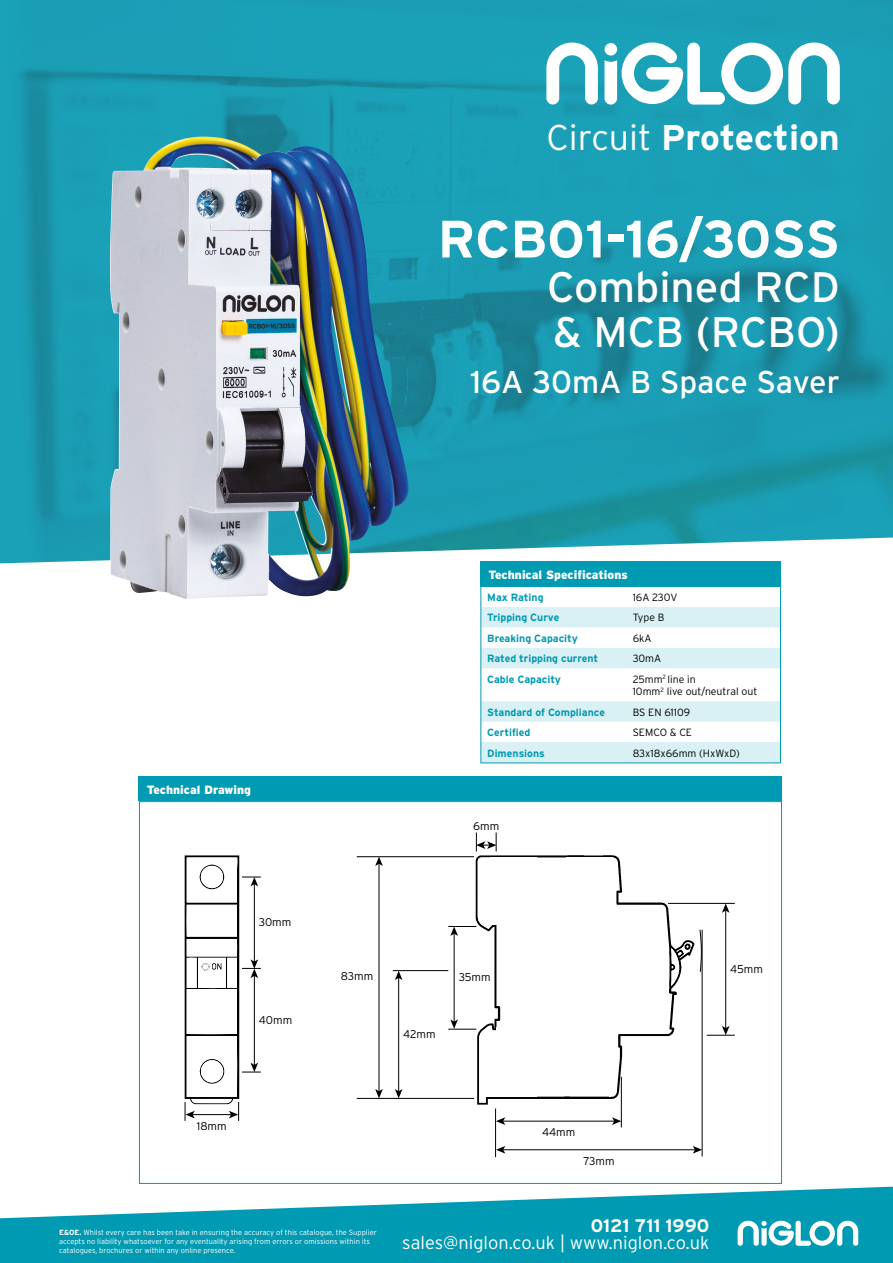
<style>
.page{position:relative;width:893px;height:1263px;background:#fff}
.page>*{position:absolute;margin:0;border:0;box-sizing:border-box;transform-origin:0 0}
.t1{font:700 52.5px "Interstate";color:#fff}
.t2{font:42.6px/45px "Interstate";color:#fff}
.t3{font:700 35.7px "Interstate";color:#fff}
.t4{font:31.5px "Interstate";color:#fff}
.t5{font:300 18.15px "Interstate";color:#fff}
.t6{font:700 18.15px "Interstate";color:#fff}
.t7{font:900 12px "Interstate";color:#fff}
.t8{font:300 11.25px "Interstate";color:#000}
.t9{font:700 10.5px "Interstate";color:#009ab2}
.t10{font:300 10.5px/12.6px "Interstate";color:#000}
.t11{font:300 7.5px/9px "Interstate";color:#fff}
.s1{font-weight:300}
.s2{font-weight:700}
</style>
<div class="page">
<svg style="left:0;top:1187px;width:893px;height:76px;fill:#009ab2"></svg>
<svg style="left:738px;top:1221px;width:120px;height:25px"></svg>
<img style="left:0;top:0;width:893px;height:564px">
<svg style="left:546px;top:43px;width:52px;height:61px"></svg>
<svg style="left:604px;top:43px;width:236px;height:62px"></svg>
<svg style="left:480px;top:587px;width:301px;height:177px"></svg>
<div style="left:480px;top:562px;width:301px;height:25px;background:#009ab2"></div>
<div style="left:139px;top:776px;width:643px;height:25px;background:#009ab2"></div>
<svg style="left:139px;top:801px;width:643px;height:383px"></svg>
<img style="left:110px;top:137px;width:300px;height:462px">
<h3 class="t3" style="left:546px;top:118px;width:295px"><span class="s1">Circuit</span> Protection</h3>
<h1 class="t1" style="left:438px;top:210px;width:404px">RCBO1-16/30SS</h1>
<h2 class="t2" style="left:547px;top:265px;width:294px">Combined RCD &amp; MCB (RCBO)</h2>
<h3 class="t4" style="left:470px;top:364px;width:371px">16A 30mA B Space Saver</h3>
<h3 class="t7" style="left:147px;top:782px;width:106px">Technical Drawing</h3>
<h3 class="t7" style="left:488px;top:568px;width:141px">Technical Specifications</h3>
<h3 class="t9" style="left:487px;top:591px;width:58px">Max Rating</h3>
<h3 class="t10" style="left:633px;top:591px;width:46px">16A 230V</h3>
<h3 class="t9" style="left:487px;top:612px;width:74px">Tripping Curve</h3>
<h3 class="t10" style="left:633px;top:611px;width:33px">Type B</h3>
<h3 class="t9" style="left:487px;top:632px;width:92px">Breaking Capacity</h3>
<h3 class="t10" style="left:633px;top:632px;width:20px">6kA</h3>
<h3 class="t9" style="left:487px;top:653px;width:112px">Rated tripping current</h3>
<h3 class="t10" style="left:633px;top:652px;width:30px">30mA</h3>
<h3 class="t9" style="left:487px;top:673px;width:75px">Cable Capacity</h3>
<h3 class="t10" style="left:633px;top:673px;width:126px">25mm<sup>2</sup> line in<br>10mm<sup>2</sup> live out/neutral out</h3>
<h3 class="t9" style="left:487px;top:706px;width:119px">Standard of Compliance</h3>
<h3 class="t10" style="left:633px;top:706px;width:59px">BS EN 61109</h3>
<h3 class="t9" style="left:487px;top:726px;width:45px">Certified</h3>
<h3 class="t10" style="left:633px;top:726px;width:61px">SEMCO &amp; CE</h3>
<h3 class="t9" style="left:487px;top:747px;width:59px">Dimensions</h3>
<h3 class="t10" style="left:633px;top:746px;width:109px">83x18x66mm (HxWxD)</h3>
<h3 class="t8" style="left:473px;top:819px;width:27px">6mm</h3>
<h3 class="t8" style="left:259px;top:915px;width:34px">30mm</h3>
<h3 class="t8" style="left:259px;top:1013px;width:35px">40mm</h3>
<h3 class="t8" style="left:341px;top:969px;width:34px">83mm</h3>
<h3 class="t8" style="left:403px;top:1027px;width:34px">42mm</h3>
<h3 class="t8" style="left:459px;top:970px;width:33px">35mm</h3>
<h3 class="t8" style="left:730px;top:962px;width:34px">45mm</h3>
<h3 class="t8" style="left:197px;top:1119px;width:31px">18mm</h3>
<p class="t11" style="left:59px;top:1227px;width:319px"><span class="s2">E&amp;OE.</span> Whilst every care has been take in ensuring the accuracy of this catalogue, the Supplier accepts no liability whatsoever for any eventuality arising from errors or omissions within its catalogues, brochures or within any online presence.</p>
<h3 class="t8" style="left:542px;top:1125px;width:35px">44mm</h3>
<h3 class="t8" style="left:583px;top:1154px;width:33px">73mm</h3>
<h3 class="t6" style="left:591px;top:1215px;width:120px">0121 711 1990</h3>
<h3 class="t5" style="left:402px;top:1232px;width:308px">sales@niglon.co.uk | www.niglon.co.uk</h3>
</div>
